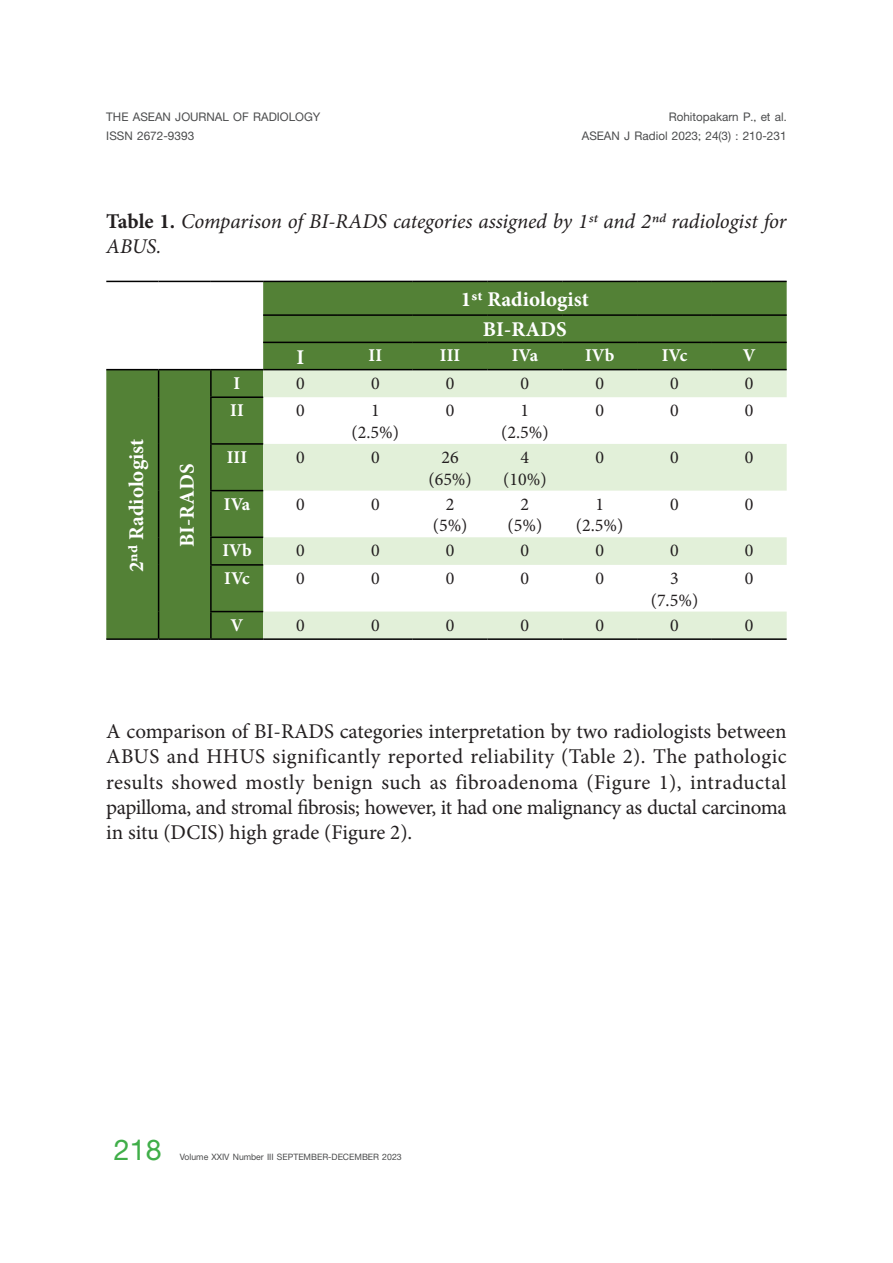
<style>
.page{position:relative;width:893px;height:1263px;background:#fff}
.page>*{position:absolute;margin:0;border:0;box-sizing:border-box;transform-origin:0 0}
.t1{font:700 43.5px "PSL Kanda Pro";color:#40ae49}
.t2{font:21px/25.2px "Minion Pro";letter-spacing:-.015em;color:#231f20;text-align:justify}
.t3{font:italic 21px/25.2px "Minion Pro";letter-spacing:-.005em;color:#231f20}
.t4{font:700 21px "Minion Pro";color:#fff}
.t5{font:18px "Minion Pro";color:#231f20}
.t6{font:700 18px "PSL Kanda Pro";color:#4b4c4d}
.t7{font:700 18px "Minion Pro";color:#fff}
.t8{font:700 13.35px "PSL Kanda Pro";color:#4b4c4d}
.s1{color:#4d4e4f}
.s2{font-weight:700;font-style:normal}
</style>
<div class="page">
<svg style="left:106px;top:282px;width:681px;height:356px;fill:#538136"></svg>
<svg style="left:263px;top:370px;width:524px;height:121px;fill:#e2f0d9"></svg>
<div style="left:212px;top:491px;width:51px;height:147px;background:#538136"></div>
<svg style="left:263px;top:537px;width:524px;height:101px;fill:#e2f0d9"></svg>
<hr style="left:263px;top:281px;width:75px;height:1px;background:#000">
<hr style="left:338px;top:281px;width:75px;height:1px;background:#000">
<hr style="left:413px;top:281px;width:74px;height:1px;background:#000">
<hr style="left:487px;top:281px;width:75px;height:1px;background:#000">
<hr style="left:562px;top:281px;width:75px;height:1px;background:#000">
<hr style="left:637px;top:281px;width:75px;height:1px;background:#000">
<hr style="left:712px;top:281px;width:75px;height:1px;background:#000">
<hr style="left:263px;top:314px;width:75px;height:2px;background:#000">
<hr style="left:338px;top:314px;width:75px;height:2px;background:#000">
<hr style="left:413px;top:314px;width:74px;height:2px;background:#000">
<hr style="left:487px;top:314px;width:75px;height:2px;background:#000">
<hr style="left:562px;top:314px;width:75px;height:2px;background:#000">
<hr style="left:637px;top:314px;width:75px;height:2px;background:#000">
<hr style="left:712px;top:314px;width:75px;height:2px;background:#000">
<hr style="left:263px;top:342px;width:75px;height:1px;background:#000">
<hr style="left:338px;top:342px;width:75px;height:1px;background:#000">
<hr style="left:413px;top:342px;width:74px;height:1px;background:#000">
<hr style="left:487px;top:342px;width:75px;height:1px;background:#000">
<hr style="left:562px;top:342px;width:75px;height:1px;background:#000">
<hr style="left:637px;top:342px;width:75px;height:1px;background:#000">
<hr style="left:712px;top:342px;width:75px;height:1px;background:#000">
<hr style="left:106px;top:369px;width:53px;height:1px;background:#000">
<hr style="left:159px;top:369px;width:52px;height:1px;background:#000">
<hr style="left:211px;top:369px;width:52px;height:1px;background:#000">
<hr style="left:263px;top:369px;width:75px;height:1px;background:#000">
<hr style="left:338px;top:369px;width:75px;height:1px;background:#000">
<hr style="left:413px;top:369px;width:74px;height:1px;background:#000">
<hr style="left:487px;top:369px;width:75px;height:1px;background:#000">
<hr style="left:562px;top:369px;width:75px;height:1px;background:#000">
<hr style="left:637px;top:369px;width:75px;height:1px;background:#000">
<hr style="left:712px;top:369px;width:75px;height:1px;background:#000">
<hr style="left:106px;top:281px;width:53px;height:1px;background:#000">
<hr style="left:159px;top:281px;width:52px;height:1px;background:#000">
<hr style="left:211px;top:281px;width:52px;height:1px;background:#000">
<hr style="left:106px;top:638px;width:53px;height:2px;background:#000">
<hr style="left:159px;top:638px;width:52px;height:2px;background:#000">
<hr style="left:263px;top:638px;width:75px;height:2px;background:#000">
<hr style="left:338px;top:638px;width:75px;height:2px;background:#000">
<hr style="left:413px;top:638px;width:74px;height:2px;background:#000">
<hr style="left:487px;top:638px;width:75px;height:2px;background:#000">
<hr style="left:562px;top:638px;width:75px;height:2px;background:#000">
<hr style="left:637px;top:638px;width:75px;height:2px;background:#000">
<hr style="left:712px;top:638px;width:75px;height:2px;background:#000">
<svg style="left:158px;top:370px;width:1px;height:27px"></svg>
<hr style="left:158px;top:397px;width:1px;height:47px;background:#000">
<hr style="left:158px;top:444px;width:1px;height:47px;background:#000">
<hr style="left:158px;top:491px;width:1px;height:46px;background:#000">
<svg style="left:158px;top:537px;width:1px;height:28px"></svg>
<hr style="left:158px;top:565px;width:1px;height:46px;background:#000">
<svg style="left:158px;top:611px;width:1px;height:27px"></svg>
<hr style="left:210px;top:370px;width:2px;height:26px;background:#000">
<hr style="left:210px;top:398px;width:2px;height:45px;background:#000">
<hr style="left:210px;top:445px;width:2px;height:45px;background:#000">
<hr style="left:210px;top:491px;width:2px;height:45px;background:#000">
<hr style="left:210px;top:538px;width:2px;height:26px;background:#000">
<hr style="left:210px;top:566px;width:2px;height:45px;background:#000">
<hr style="left:210px;top:612px;width:2px;height:26px;background:#000">
<hr style="left:210px;top:396px;width:53px;height:2px;background:#000">
<hr style="left:210px;top:443px;width:53px;height:2px;background:#000">
<hr style="left:210px;top:490px;width:53px;height:1px;background:#000">
<hr style="left:210px;top:536px;width:53px;height:2px;background:#000">
<hr style="left:210px;top:564px;width:53px;height:2px;background:#000">
<hr style="left:210px;top:611px;width:53px;height:1px;background:#000">
<hr style="left:211px;top:638px;width:52px;height:2px;background:#000">
<p class="t6" style="left:106px;top:107px;width:216px">THE ASEAN JOURNAL OF RADIOLOGY</p>
<p class="t6" style="left:106px;top:126px;width:89px">ISSN 2672-9393</p>
<p class="t6" style="left:669px;top:107px;width:119px">Rohitopakarn P.<span class="s1">, et al.</span></p>
<p class="t6" style="left:582px;top:126px;width:206px">ASEAN J Radiol 2023; 24(3) : 210-231</p>
<p class="t3" style="left:106px;top:209px;width:682px"><span class="s2">Table 1.</span> Comparison of BI-RADS categories assigned by 1st and 2nd radiologist for<br>ABUS.</p>
<p class="t4" style="left:461px;top:284px;width:129px">1st Radiologist</p>
<p class="t4" style="left:483px;top:315px;width:85px">BI-RADS</p>
<p class="t4" style="left:122px;top:572px;width:135px;rotate:-90deg">2nd Radiologist</p>
<p class="t4" style="left:172px;top:547px;width:85px;rotate:-90deg">BI-RADS</p>
<p class="t4" style="left:297px;top:342px;width:9px">I</p>
<p class="t7" style="left:369px;top:343px;width:15px">II</p>
<p class="t7" style="left:440px;top:343px;width:22px">III</p>
<p class="t7" style="left:512px;top:343px;width:28px">IVa</p>
<p class="t7" style="left:585px;top:343px;width:31px">IVb</p>
<p class="t7" style="left:662px;top:343px;width:27px">IVc</p>
<p class="t7" style="left:743px;top:343px;width:14px">V</p>
<p class="t7" style="left:234px;top:370px;width:8px">I</p>
<p class="t5" style="left:296px;top:371px;width:10px">0</p>
<p class="t5" style="left:371px;top:371px;width:10px">0</p>
<p class="t5" style="left:446px;top:371px;width:10px">0</p>
<p class="t5" style="left:521px;top:371px;width:10px">0</p>
<p class="t5" style="left:595px;top:371px;width:10px">0</p>
<p class="t5" style="left:670px;top:371px;width:10px">0</p>
<p class="t5" style="left:745px;top:371px;width:10px">0</p>
<p class="t7" style="left:230px;top:398px;width:15px">II</p>
<p class="t5" style="left:296px;top:398px;width:10px">0</p>
<p class="t5" style="left:371px;top:398px;width:10px">1</p>
<p class="t5" style="left:352px;top:420px;width:49px">(2.5%)</p>
<p class="t5" style="left:446px;top:398px;width:10px">0</p>
<p class="t5" style="left:521px;top:398px;width:10px">1</p>
<p class="t5" style="left:501px;top:420px;width:49px">(2.5%)</p>
<p class="t5" style="left:595px;top:398px;width:10px">0</p>
<p class="t5" style="left:670px;top:398px;width:10px">0</p>
<p class="t5" style="left:745px;top:398px;width:10px">0</p>
<p class="t7" style="left:227px;top:445px;width:22px">III</p>
<p class="t5" style="left:296px;top:445px;width:10px">0</p>
<p class="t5" style="left:371px;top:445px;width:10px">0</p>
<p class="t5" style="left:441px;top:445px;width:19px">26</p>
<p class="t5" style="left:428px;top:467px;width:45px">(65%)</p>
<p class="t7" style="left:224px;top:491px;width:28px">IVa</p>
<p class="t5" style="left:296px;top:492px;width:10px">0</p>
<p class="t5" style="left:371px;top:492px;width:10px">0</p>
<p class="t5" style="left:446px;top:492px;width:10px">2</p>
<p class="t5" style="left:433px;top:513px;width:36px">(5%)</p>
<p class="t5" style="left:521px;top:445px;width:10px">4</p>
<p class="t5" style="left:503px;top:467px;width:45px">(10%)</p>
<p class="t5" style="left:521px;top:492px;width:10px">2</p>
<p class="t5" style="left:508px;top:513px;width:36px">(5%)</p>
<p class="t5" style="left:595px;top:445px;width:10px">0</p>
<p class="t5" style="left:670px;top:445px;width:10px">0</p>
<p class="t5" style="left:745px;top:445px;width:10px">0</p>
<p class="t5" style="left:595px;top:492px;width:10px">1</p>
<p class="t5" style="left:576px;top:513px;width:49px">(2.5%)</p>
<p class="t5" style="left:670px;top:492px;width:10px">0</p>
<p class="t5" style="left:745px;top:492px;width:10px">0</p>
<p class="t7" style="left:222px;top:538px;width:31px">IVb</p>
<p class="t5" style="left:296px;top:539px;width:10px">0</p>
<p class="t5" style="left:371px;top:539px;width:10px">0</p>
<p class="t5" style="left:446px;top:539px;width:10px">0</p>
<p class="t5" style="left:521px;top:539px;width:10px">0</p>
<p class="t5" style="left:595px;top:539px;width:10px">0</p>
<p class="t5" style="left:670px;top:539px;width:10px">0</p>
<p class="t5" style="left:745px;top:539px;width:10px">0</p>
<p class="t7" style="left:224px;top:565px;width:27px">IVc</p>
<p class="t5" style="left:296px;top:566px;width:10px">0</p>
<p class="t5" style="left:371px;top:566px;width:10px">0</p>
<p class="t5" style="left:446px;top:566px;width:10px">0</p>
<p class="t5" style="left:521px;top:566px;width:10px">0</p>
<p class="t5" style="left:595px;top:566px;width:10px">0</p>
<p class="t5" style="left:670px;top:566px;width:10px">3</p>
<p class="t5" style="left:651px;top:588px;width:49px">(7.5%)</p>
<p class="t5" style="left:745px;top:566px;width:10px">0</p>
<p class="t7" style="left:231px;top:612px;width:14px">V</p>
<p class="t5" style="left:296px;top:613px;width:10px">0</p>
<p class="t5" style="left:371px;top:613px;width:10px">0</p>
<p class="t5" style="left:446px;top:613px;width:10px">0</p>
<p class="t5" style="left:521px;top:613px;width:10px">0</p>
<p class="t5" style="left:595px;top:613px;width:10px">0</p>
<p class="t5" style="left:670px;top:613px;width:10px">0</p>
<p class="t5" style="left:745px;top:613px;width:10px">0</p>
<p class="t2" style="left:106px;top:719px;width:682px">A comparison of BI-RADS categories interpretation by two radiologists between ABUS and HHUS significantly reported reliability (Table 2). The pathologic results showed mostly benign such as fibroadenoma (Figure 1), intraductal papilloma, and stromal fibrosis; however, it had one malignancy as ductal carcinoma in situ (DCIS) high grade (Figure 2).</p>
<h1 class="t1" style="left:114px;top:1125px;width:49px">218</h1>
<p class="t8" style="left:180px;top:1149px;width:223px">Volume XXIV Number III SEPTEMBER-DECEMBER 2023</p>
</div>
